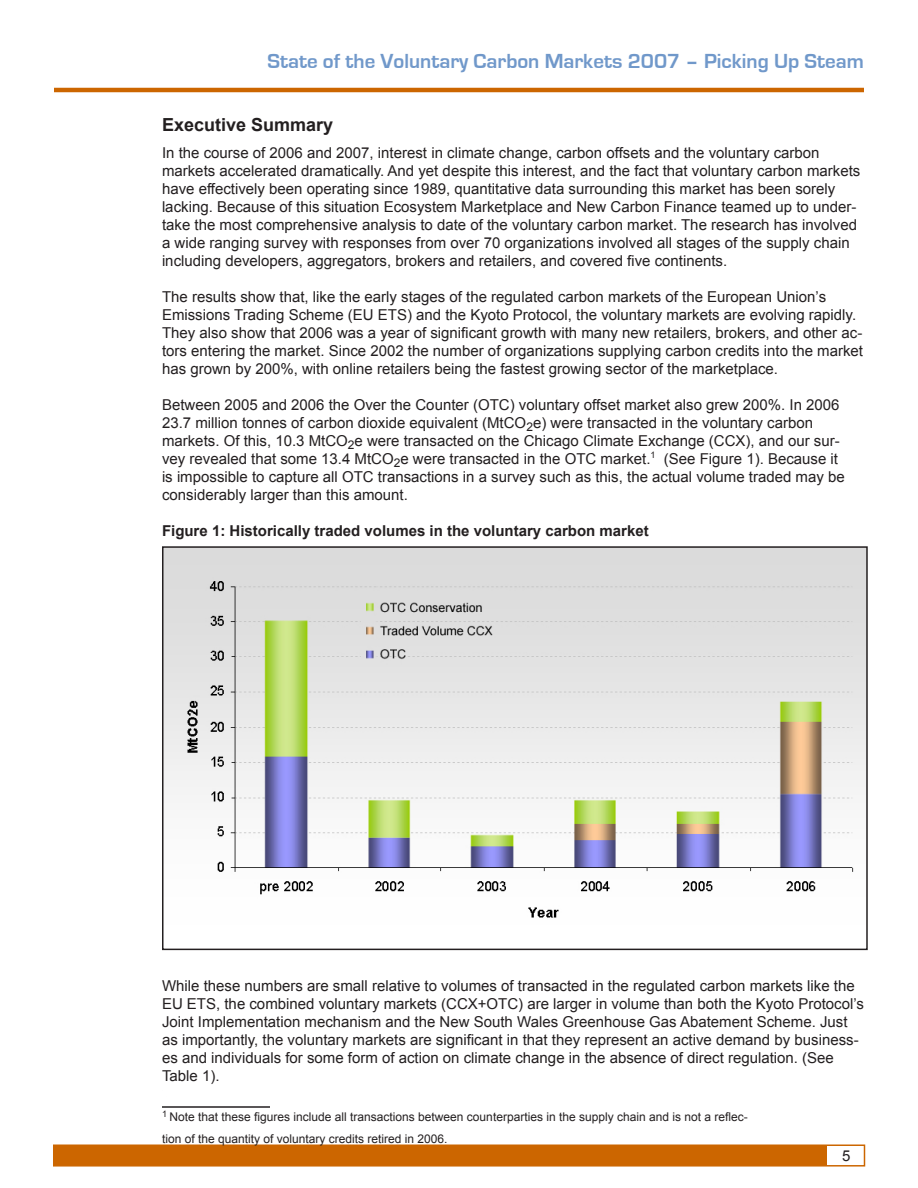
<style>
.page{position:relative;width:918px;height:1188px;background:#fff}
.page>*{position:absolute;margin:0;border:0;box-sizing:border-box;transform-origin:0 0}
.t1{font:700 21px "Eurostile";color:#7098ca}
.t2{font:700 18px "Arial";color:#231f20}
.t3{font:15px/18px "Arial";color:#231f20}
.t4{font:700 15px "Arial";color:#231f20}
.t5{font:12px/21.6px "Arial";color:#231f20}
</style>
<div class="page">
<hr style="left:54px;top:88px;width:810px;height:4px;background:#c60">
<div style="left:53px;top:1144px;width:812px;height:23px;border:2px solid #c60"></div>
<div style="left:55px;top:1147px;width:771px;height:18px;background:#c60"></div>
<div style="left:54px;top:1146px;width:773px;height:20px;border:2px solid #c60"></div>
<img style="left:165px;top:549px;width:700px;height:369px">
<div style="left:162px;top:546px;width:706px;height:404px;border:2px solid #231f20"></div>
<hr style="left:162px;top:1106px;width:108px;height:2px;background:#231f20">
<h1 class="t1" style="left:267px;top:50px;width:598px">State of the Voluntary Carbon Markets 2007 – Picking Up Steam</h1>
<p class="t2" style="left:162px;top:113px;width:173px">Executive Summary</p>
<p class="t3" style="left:162px;top:144px;width:700px">In the course of 2006 and 2007, interest in climate change, carbon offsets and the voluntary carbon markets accelerated dramatically. And yet despite this interest, and the fact that voluntary carbon markets have effectively been operating since 1989, quantitative data surrounding this market has been sorely lacking. Because of this situation Ecosystem Marketplace and New Carbon Finance teamed up to under&shy;take the most comprehensive analysis to date of the voluntary carbon market. The research has involved a wide ranging survey with responses from over 70 organizations involved all stages of the supply chain including developers, aggregators, brokers and retailers, and covered five continents.</p>
<p class="t3" style="left:162px;top:288px;width:703px">The results show that, like the early stages of the regulated carbon markets of the European Union’s Emissions Trading Scheme (EU ETS) and the Kyoto Protocol, the voluntary markets are evolving rapidly.<br>They also show that 2006 was a year of significant growth with many new retailers, brokers, and other ac&shy;tors entering the market. Since 2002 the number of organizations supplying carbon credits into the market has grown by 200%, with online retailers being the fastest growing sector of the marketplace.</p>
<p class="t3" style="left:162px;top:396px;width:684px">Between 2005 and 2006 the Over the Counter (OTC) voluntary offset market also grew 200%. In 2006<br>23.7 million tonnes of carbon dioxide equivalent (MtCO<sub>2</sub>e) were transacted in the voluntary carbon markets. Of this, 10.3 MtCO<sub>2</sub>e were transacted on the Chicago Climate Exchange (CCX), and our sur&shy;vey revealed that some 13 .4 MtCO<sub>2</sub>e were transacted in the OTC market.<sup>1</sup> (See Figure 1). Because it is impossible to capture all OTC transactions in a survey such as this, the actual volume traded may be considerably larger than this amount.</p>
<p class="t4" style="left:162px;top:521px;width:488px">Figure 1: Historically traded volumes in the voluntary carbon market</p>
<p class="t3" style="left:162px;top:977px;width:703px">While these numbers are small relative to volumes of transacted in the regulated carbon markets like the EU ETS, the combined voluntary markets (CCX+OTC) are larger in volume than both the Kyoto Protocol’s Joint Implementation mechanism and the New South Wales Greenhouse Gas Abatement Scheme. Just as importantly, the voluntary markets are significant in that they represent an active demand by business&shy;es and individuals for some form of action on climate change in the absence of direct regulation. (See Table 1).</p>
<p class="t5" style="left:162px;top:1107px;width:587px;text-indent:8px">Note that these figures include all transactions between counterparties in the supply chain and is not a reflec&shy;tion of the quantity of voluntary credits retired in 2006.</p>
</div>
